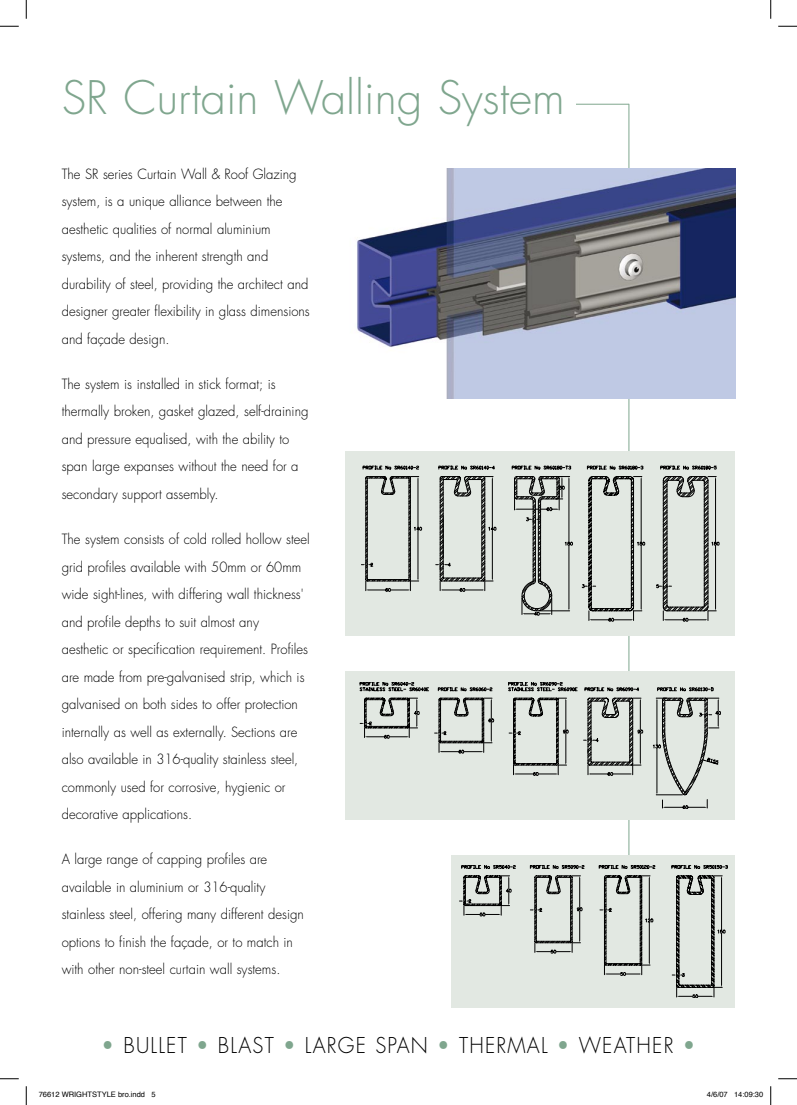
<style>
.page{position:relative;width:797px;height:1105px;background:#fff}
.page>*{position:absolute;margin:0;border:0;box-sizing:border-box;transform-origin:0 0}
.t1{font:300 45px "Futura";color:#7fa68e}
.t2{font:300 21.25px "Futura";letter-spacing:.06em;color:#000;scale:.95 1}
.t3{font:300 13.75px/27.5px "Futura";color:#000;scale:.95 1}
.t4{font:7.5px "Helvetica";color:#000}
.s1{color:#7fa68e}
</style>
<div class="page">
<hr style="left:628px;top:104px;width:1px;height:798px;background:#7fa68e">
<hr style="left:546px;top:104px;width:83px;height:1px;background:#7fa68e">
<div style="left:345px;top:451px;width:390px;height:185px;background:#e2e8e2"></div>
<svg style="left:361px;top:466px;width:358px;height:155px"></svg>
<img style="left:357px;top:168px;width:378px;height:230px">
<div style="left:62px;top:79px;width:513px;height:54px;background:#fff"></div>
<div style="left:345px;top:671px;width:390px;height:149px;background:#e2e8e2"></div>
<svg style="left:360px;top:682px;width:360px;height:127px"></svg>
<div style="left:451px;top:855px;width:284px;height:153px;background:#e2e8e2"></div>
<svg style="left:459px;top:865px;width:268px;height:133px"></svg>
<svg style="left:0;top:25px;width:19px;height:2px"></svg>
<svg style="left:778px;top:25px;width:19px;height:2px"></svg>
<svg style="left:0;top:1078px;width:19px;height:1px"></svg>
<svg style="left:778px;top:1078px;width:19px;height:1px"></svg>
<svg style="left:25px;top:0;width:2px;height:19px"></svg>
<svg style="left:25px;top:1086px;width:2px;height:19px"></svg>
<svg style="left:770px;top:0;width:1px;height:19px"></svg>
<svg style="left:770px;top:1086px;width:1px;height:19px"></svg>
<h1 class="t1" style="left:62px;top:69px;width:504px">SR Curtain Walling System</h1>
<p class="t3" style="left:62px;top:160px;width:263px">The SR series Curtain Wall &amp; Roof Glazing system, is a unique alliance between the aesthetic qualities of normal aluminium systems, and the inherent strength and durability of steel, providing the architect and designer greater flexibility in glass dimensions and façade design.</p>
<p class="t3" style="left:62px;top:370px;width:261px">The system is installed in stick format; is thermally broken, gasket glazed, self-draining and pressure equalised, with the ability to span large expanses without the need for a secondary support assembly.</p>
<p class="t3" style="left:62px;top:525px;width:262px">The system consists of cold rolled hollow steel grid profiles available with 50mm or 60mm wide sight-lines, with differing wall thickness' and profile depths to suit almost any<br>aesthetic or specification requirement. Profiles are made from pre-galvanised strip, which is galvanised on both sides to offer protection internally as well as externally. Sections are also available in 316-quality stainless steel, commonly used for corrosive, hygienic or decorative applications.</p>
<p class="t3" style="left:62px;top:846px;width:256px">A large range of capping profiles are available in aluminium or 316-quality stainless steel, offering many different design options to finish the façade, or to match in with other non-steel curtain wall systems.</p>
<h2 class="t2" style="left:102px;top:1031px;width:626px"><span class="s1">•</span> BULLET <span class="s1">•</span> BLAST <span class="s1">•</span> LARGE SPAN <span class="s1">•</span> THERMAL <span class="s1">•</span> WEATHER <span class="s1">•</span></h2>
<p class="t4" style="left:39px;top:1090px;width:118px">76612 WRIGHTSTYLE bro.indd 5</p>
<p class="t4" style="left:707px;top:1090px;width:58px">4/6/07 14:09:30</p>
</div>
